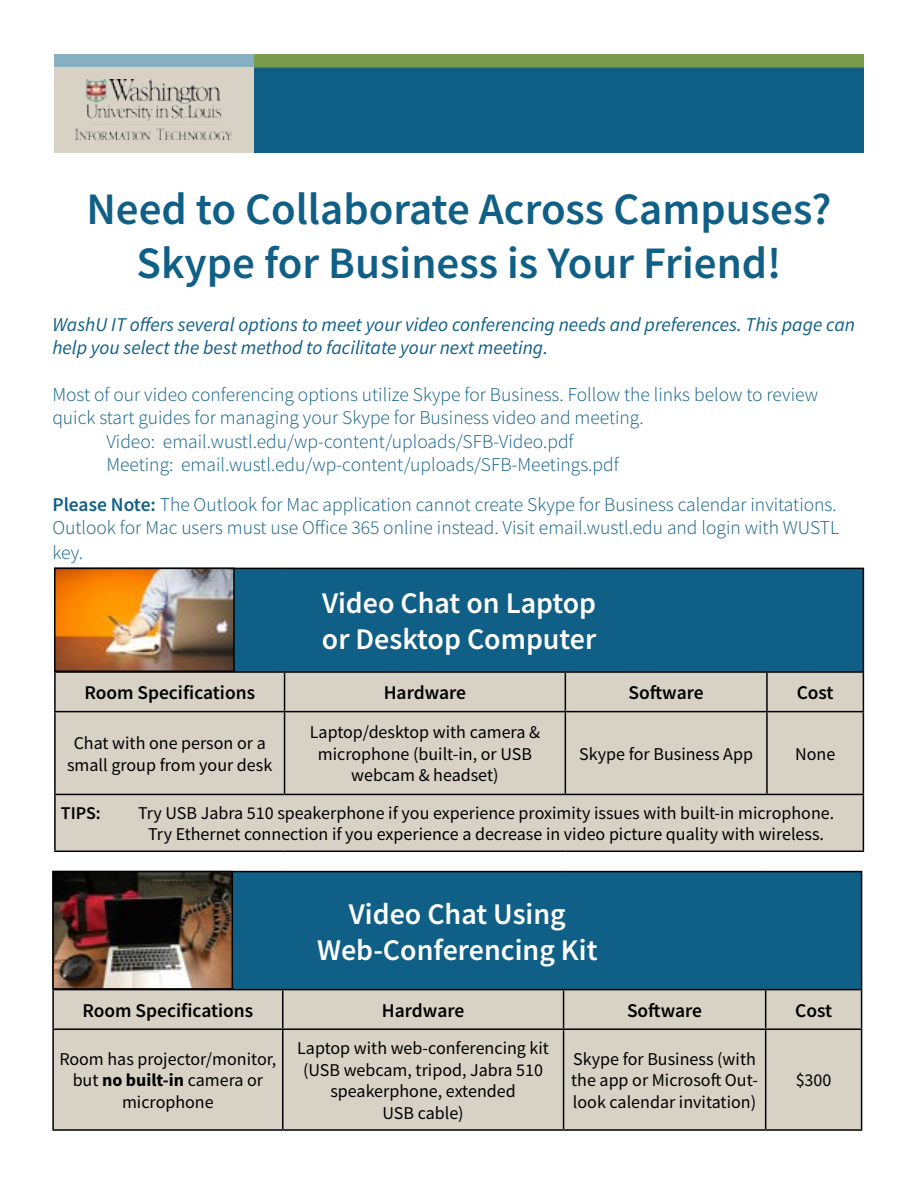
<style>
.page{position:relative;width:918px;height:1188px;background:#fff}
.page>*{position:absolute;margin:0;border:0;box-sizing:border-box;transform-origin:0 0}
.t1{font:600 45px/54px "Source Sans Pro";color:#105f86;text-align:center}
.t2{font:600 30px/36px "Source Sans Pro";color:#fff}
.t3{font:300 19.5px/23.4px "Source Sans Pro";color:#105f86}
.t4{font:italic 19.5px/23.4px "Source Sans Pro";color:#105f86}
.t5{font:600 19.5px "Source Sans Pro";color:#000}
.t6{font:18px/21.6px "Source Sans Pro";color:#000;text-align:center}
.t7{font:600 18px "Source Sans Pro";color:#000}
.s1{font-weight:600}
.s2{font-weight:700}
</style>
<div class="page">
<div style="left:55px;top:568px;width:808px;height:104px;background:#105f86"></div>
<div style="left:56px;top:673px;width:807px;height:178px;background:#d7d2c5"></div>
<hr style="left:54px;top:568px;width:231px;height:1px;background:#000">
<hr style="left:285px;top:568px;width:280px;height:1px;background:#000">
<hr style="left:565px;top:568px;width:202px;height:1px;background:#000">
<hr style="left:767px;top:568px;width:97px;height:1px;background:#000">
<hr style="left:863px;top:569px;width:1px;height:102px;background:#000">
<hr style="left:54px;top:671px;width:231px;height:2px;background:#000">
<hr style="left:54px;top:673px;width:2px;height:38px;background:#000">
<hr style="left:285px;top:671px;width:280px;height:2px;background:#000">
<hr style="left:284px;top:673px;width:1px;height:38px;background:#000">
<hr style="left:565px;top:671px;width:202px;height:2px;background:#000">
<hr style="left:565px;top:673px;width:1px;height:38px;background:#000">
<hr style="left:767px;top:671px;width:97px;height:2px;background:#000">
<hr style="left:766px;top:673px;width:2px;height:38px;background:#000">
<hr style="left:863px;top:673px;width:1px;height:38px;background:#000">
<hr style="left:54px;top:711px;width:231px;height:1px;background:#000">
<hr style="left:54px;top:712px;width:2px;height:82px;background:#000">
<hr style="left:285px;top:711px;width:280px;height:1px;background:#000">
<hr style="left:284px;top:712px;width:1px;height:82px;background:#000">
<hr style="left:565px;top:711px;width:202px;height:1px;background:#000">
<hr style="left:565px;top:712px;width:1px;height:82px;background:#000">
<hr style="left:767px;top:711px;width:97px;height:1px;background:#000">
<hr style="left:766px;top:712px;width:2px;height:82px;background:#000">
<hr style="left:863px;top:712px;width:1px;height:82px;background:#000">
<hr style="left:54px;top:794px;width:231px;height:1px;background:#000">
<hr style="left:54px;top:795px;width:2px;height:56px;background:#000">
<hr style="left:285px;top:794px;width:280px;height:1px;background:#000">
<hr style="left:565px;top:794px;width:202px;height:1px;background:#000">
<hr style="left:767px;top:794px;width:97px;height:1px;background:#000">
<hr style="left:863px;top:795px;width:1px;height:56px;background:#000">
<hr style="left:54px;top:851px;width:231px;height:1px;background:#000">
<hr style="left:285px;top:851px;width:280px;height:1px;background:#000">
<hr style="left:565px;top:851px;width:202px;height:1px;background:#000">
<hr style="left:767px;top:851px;width:97px;height:1px;background:#000">
<img style="left:57px;top:571px;width:175px;height:98px">
<div style="left:54px;top:568px;width:181px;height:104px;border:2px solid #000"></div>
<div style="left:53px;top:872px;width:809px;height:118px;background:#105f86"></div>
<div style="left:54px;top:990px;width:807px;height:139px;background:#d7d2c5"></div>
<hr style="left:52px;top:871px;width:231px;height:1px;background:#000">
<hr style="left:283px;top:871px;width:281px;height:1px;background:#000">
<hr style="left:564px;top:871px;width:202px;height:1px;background:#000">
<hr style="left:766px;top:871px;width:96px;height:1px;background:#000">
<hr style="left:861px;top:872px;width:1px;height:117px;background:#000">
<hr style="left:52px;top:989px;width:231px;height:1px;background:#000">
<hr style="left:52px;top:990px;width:2px;height:38px;background:#000">
<hr style="left:283px;top:989px;width:281px;height:1px;background:#000">
<hr style="left:282px;top:990px;width:2px;height:38px;background:#000">
<hr style="left:564px;top:989px;width:202px;height:1px;background:#000">
<hr style="left:563px;top:990px;width:1px;height:38px;background:#000">
<hr style="left:766px;top:989px;width:96px;height:1px;background:#000">
<hr style="left:765px;top:990px;width:1px;height:38px;background:#000">
<hr style="left:861px;top:990px;width:1px;height:38px;background:#000">
<hr style="left:52px;top:1028px;width:231px;height:2px;background:#000">
<hr style="left:52px;top:1030px;width:2px;height:99px;background:#000">
<hr style="left:283px;top:1028px;width:281px;height:2px;background:#000">
<hr style="left:282px;top:1030px;width:2px;height:99px;background:#000">
<hr style="left:564px;top:1028px;width:202px;height:2px;background:#000">
<hr style="left:563px;top:1030px;width:1px;height:99px;background:#000">
<hr style="left:766px;top:1028px;width:96px;height:2px;background:#000">
<hr style="left:765px;top:1030px;width:1px;height:99px;background:#000">
<hr style="left:861px;top:1030px;width:1px;height:99px;background:#000">
<hr style="left:52px;top:1129px;width:231px;height:2px;background:#000">
<hr style="left:283px;top:1129px;width:281px;height:2px;background:#000">
<hr style="left:564px;top:1129px;width:202px;height:2px;background:#000">
<hr style="left:766px;top:1129px;width:96px;height:2px;background:#000">
<img style="left:55px;top:874px;width:175px;height:113px">
<div style="left:52px;top:871px;width:181px;height:119px;border:2px solid #000"></div>
<img style="left:254px;top:54px;width:610px;height:99px">
<img style="left:54px;top:54px;width:200px;height:99px">
<img style="left:76px;top:80px;width:156px;height:60px">
<h1 class="t1" style="left:86px;top:181px;width:747px">Need to Collaborate Across Campuses?<br>Skype for Business is Your Friend!</h1>
<p class="t4" style="left:52px;top:312px;width:804px">WashU IT offers several options to meet your video conferencing needs and preferences. This page can help you select the best method to facilitate your next meeting.</p>
<p class="t3" style="left:52px;top:383px;width:767px">Most of our video conferencing options utilize Skype for Business. Follow the links below to review</p>
<p class="t3" style="left:52px;top:406px;width:593px">quick start guides for managing your Skype for Business video and meeting.</p>
<p class="t3" style="left:106px;top:429px;width:469px">Video: email.wustl.edu/wp-content/uploads/SFB-Video.pdf</p>
<p class="t3" style="left:106px;top:453px;width:514px">Meeting: email.wustl.edu/wp-content/uploads/SFB-Meetings.pdf</p>
<p class="t3" style="left:52px;top:492px;width:788px"><span class="s1">Please Note:</span> The Outlook for Mac application cannot create Skype for Business calendar invitations.<br>Outlook for Mac users must use Office 365 online instead. Visit email.wustl.edu and login with WUSTL</p>
<p class="t3" style="left:52px;top:541px;width:32px">key.</p>
<h2 class="t2" style="left:322px;top:585px;width:276px">Video Chat on Laptop or Desktop Computer</h2>
<p class="t5" style="left:84px;top:680px;width:172px">Room Specifications</p>
<p class="t5" style="left:384px;top:680px;width:84px">Hardware</p>
<p class="t5" style="left:629px;top:680px;width:77px">Software</p>
<p class="t5" style="left:797px;top:680px;width:38px">Cost</p>
<p class="t6" style="left:67px;top:732px;width:207px">Chat with one person or a small group from your desk</p>
<p class="t6" style="left:310px;top:721px;width:232px">Laptop/desktop with camera &amp; microphone (built-in, or USB webcam &amp; headset)</p>
<p class="t6" style="left:579px;top:743px;width:175px">Skype for Business App</p>
<p class="t6" style="left:795px;top:743px;width:42px">None</p>
<p class="t7" style="left:61px;top:801px;width:41px">TIPS:</p>
<p class="t6" style="left:138px;top:802px;width:698px">Try USB Jabra 510 speakerphone if you experience proximity issues with built-in microphone.<br>Try Ethernet connection if you experience a decrease in video picture quality with wireless.</p>
<h2 class="t2" style="left:317px;top:896px;width:282px;text-align:center">Video Chat Using<br>Web-Conferencing Kit</h2>
<p class="t5" style="left:83px;top:997px;width:172px">Room Specifications</p>
<p class="t5" style="left:382px;top:997px;width:84px">Hardware</p>
<p class="t5" style="left:627px;top:997px;width:77px">Software</p>
<p class="t5" style="left:795px;top:997px;width:38px">Cost</p>
<p class="t6" style="left:59px;top:1048px;width:219px">Room has projector/monitor, but <span class="s2">no built-in</span> camera or microphone</p>
<p class="t6" style="left:297px;top:1037px;width:253px">Laptop with web-conferencing kit (USB webcam, tripod, Jabra 510 speakerphone, extended<br>USB cable)</p>
<p class="t6" style="left:571px;top:1048px;width:188px;text-align:justify">Skype for Business (with the app or Microsoft Out&shy;look calendar invitation)</p>
<p class="t6" style="left:796px;top:1070px;width:37px">$300</p>
</div>
